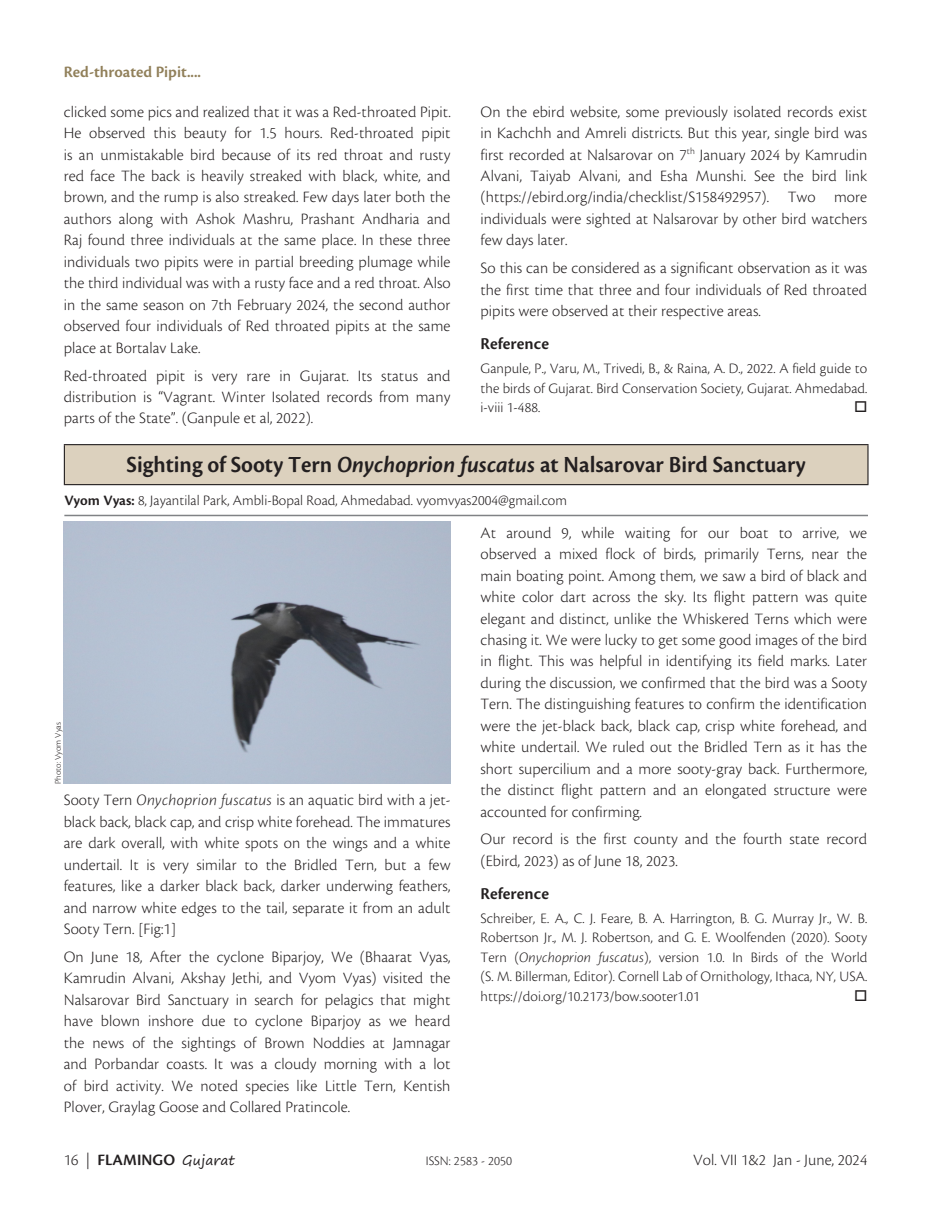
<style>
.page{position:relative;width:944px;height:1214px;background:#fff}
.page>*{position:absolute;margin:0;border:0;box-sizing:border-box;transform-origin:0 0}
.Article_Heading{font:600 24px "Cronos Pro";color:#231f20}
.heading_3{font:600 17.25px "Cronos Pro";letter-spacing:.005em;color:#231f20}
.t1{font:300 16.5px/21.5px "Cronos Pro";letter-spacing:.005em;color:#231f20;text-align:justify}
.Chapter_Continue_Left{font:600 16.5px "Cronos Pro";color:#91805a}
.t2{font:600 16.5px "Cronos Pro";letter-spacing:.005em;color:#231f20}
.Author{font:300 15px/19.5px "Cronos Pro";letter-spacing:.005em;color:#231f20;text-align:justify}
.t3{font:300 13.5px "Cronos Pro";letter-spacing:.005em;color:#231f20}
.t4{font:300 9px "Cronos Pro";letter-spacing:.005em;color:#231f20}
.s1{font-style:italic}
.s2{font-weight:600}
.s3{font-weight:300}
.s4{font-family:"Segoe Print";font-weight:400;font-size:13.5px}
</style>
<div class="page">
<div style="left:64px;top:444px;width:804px;height:40px;background:#dcd1be"></div>
<hr style="left:64px;top:515px;width:804px;height:1px;background:#808285">
<hr style="left:64px;top:444px;width:804px;height:1px;background:#231f20">
<hr style="left:64px;top:445px;width:1px;height:39px;background:#231f20">
<hr style="left:867px;top:445px;width:1px;height:39px;background:#231f20">
<hr style="left:64px;top:484px;width:804px;height:1px;background:#231f20">
<img style="left:64px;top:521px;width:386px;height:262px">
<p class="Chapter_Continue_Left" style="left:64px;top:62px;width:139px">Red-throated Pipit....</p>
<p class="t1" style="left:64px;top:101px;width:388px">clicked some pics and realized that it was a Red-throated Pipit.<br>He observed this beauty for 1.5 hours. Red-throated pipit is an unmistakable bird because of its red throat and rusty red face The back is heavily streaked with black, white, and brown, and the rump is also streaked. Few days later both the authors along with Ashok Mashru, Prashant Andharia and Raj found three individuals at the same place. In these three individuals two pipits were in partial breeding plumage while the third individual was with a rusty face and a red throat. Also in the same season on 7th February 2024, the second author observed four individuals of Red throated pipits at the same place at Bortalav Lake.</p>
<p class="t1" style="left:64px;top:364px;width:388px">Red-throated pipit is very rare in Gujarat. Its status and distribution is “Vagrant. Winter Isolated records from many parts of the State”. (Ganpule et al, 2022).</p>
<p class="t1" style="left:480px;top:101px;width:388px">On the ebird website, some previously isolated records exist in Kachchh and Amreli districts. But this year, single bird was first recorded at Nalsarovar on 7<sup>th</sup> January 2024 by Kamrudin Alvani, Taiyab Alvani, and Esha Munshi. See the bird link (https://ebird.org/india/checklist/S158492957). Two more individuals were sighted at Nalsarovar by other bird watchers few days later.</p>
<p class="t1" style="left:480px;top:257px;width:388px">So this can be considered as a significant observation as it was the first time that three and four individuals of Red throated pipits were observed at their respective areas.</p>
<p class="heading_3" style="left:480px;top:334px;width:70px">Reference</p>
<p class="Author" style="left:480px;top:358px;width:388px">Ganpule, P., Varu, M., Trivedi, B., &amp; Raina, A. D., 2022. A field guide to the birds of Gujarat. Bird Conservation Society, Gujarat. Ahmedabad. i-viii 1-488.</p>
<p class="Article_Heading" style="left:127px;top:450px;width:680px">Sighting of Sooty Tern <span class="s1">Onychoprion fuscatus</span> at Nalsarovar Bird Sanctuary</p>
<p class="Author" style="left:64px;top:490px;width:504px"><span class="s2">Vyom Vyas:</span> 8, Jayantilal Park, Ambli-Bopal Road, Ahmedabad. vyomvyas2004@gmail.com</p>
<p class="t4" style="left:53px;top:784px;width:64px;rotate:-90deg">Photo: Vyom Vyas</p>
<p class="t1" style="left:64px;top:789px;width:388px">Sooty Tern <span class="s1">Onychoprion fuscatus</span> is an aquatic bird with a jet&shy;black back, black cap, and crisp white forehead. The immatures are dark overall, with white spots on the wings and a white undertail. It is very similar to the Bridled Tern, but a few features, like a darker black back, darker underwing feathers, and narrow white edges to the tail, separate it from an adult Sooty Tern. [Fig:1]</p>
<p class="t1" style="left:64px;top:946px;width:388px">On June 18, After the cyclone Biparjoy, We (Bhaarat Vyas, Kamrudin Alvani, Akshay Jethi, and Vyom Vyas) visited the Nalsarovar Bird Sanctuary in search for pelagics that might have blown inshore due to cyclone Biparjoy as we heard the news of the sightings of Brown Noddies at Jamnagar and Porbandar coasts. It was a cloudy morning with a lot of bird activity. We noted species like Little Tern, Kentish Plover, Graylag Goose and Collared Pratincole.</p>
<p class="t1" style="left:480px;top:522px;width:388px">At around 9, while waiting for our boat to arrive, we observed a mixed flock of birds, primarily Terns, near the main boating point. Among them, we saw a bird of black and white color dart across the sky. Its flight pattern was quite elegant and distinct, unlike the Whiskered Terns which were chasing it. We were lucky to get some good images of the bird in flight. This was helpful in identifying its field marks. Later during the discussion, we confirmed that the bird was a Sooty Tern. The distinguishing features to confirm the identification were the jet-black back, black cap, crisp white forehead, and white undertail. We ruled out the Bridled Tern as it has the short supercilium and a more sooty-gray back. Furthermore, the distinct flight pattern and an elongated structure were accounted for confirming.</p>
<p class="t1" style="left:480px;top:828px;width:388px">Our record is the first county and the fourth state record (Ebird, 2023) as of June 18, 2023.</p>
<p class="heading_3" style="left:480px;top:883px;width:70px">Reference</p>
<p class="Author" style="left:480px;top:908px;width:388px">Schreiber, E. A., C. J. Feare, B. A. Harrington, B. G. Murray Jr., W. B.<br>Robertson Jr., M. J. Robertson, and G. E. Woolfenden (2020). Sooty Tern (<span class="s1">Onychoprion fuscatus</span>), version 1.0. In Birds of the World (S. M. Billerman, Editor). Cornell Lab of Ornithology, Ithaca, NY, USA. https://doi.org/10.2173/bow.sooter1.01</p>
<p class="t2" style="left:64px;top:1149px;width:173px"><span class="s3">16 |</span> FLAMINGO <span class="s4">Gujarat</span></p>
<p class="t3" style="left:426px;top:1152px;width:88px">ISSN: 2583 - 2050</p>
<p class="t1" style="left:693px;top:1148px;width:176px">Vol. VII 1&amp;2 Jan - June, 2024</p>
</div>
